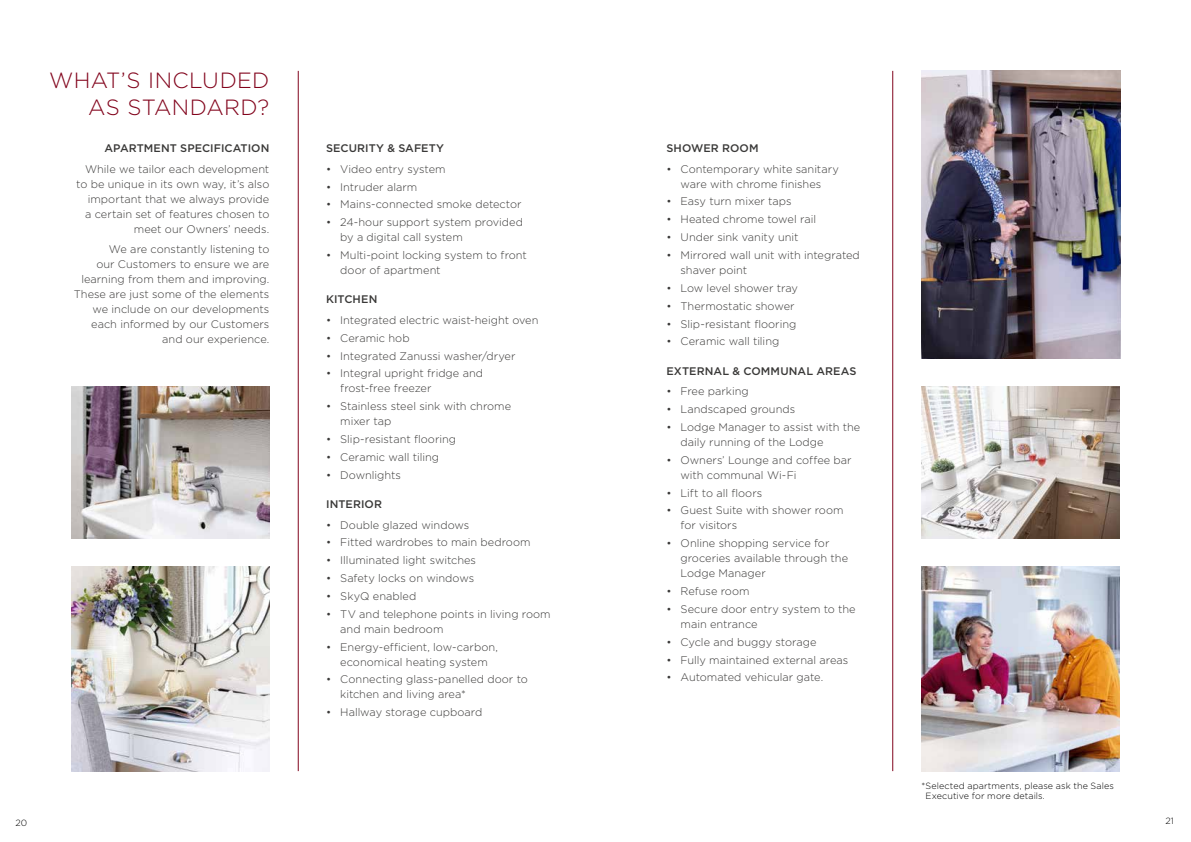
<style>
.page{position:relative;width:1191px;height:842px;background:#fff}
.page>*{position:absolute;margin:0;border:0;box-sizing:border-box;transform-origin:0 0}
.t1{font:300 22px/26.4px "Gotham";letter-spacing:.015em;color:#82041c;text-align:right}
.t2{font:300 11px/15px "Gotham";color:#3a3938}
.t3{font:500 11px "Gotham";letter-spacing:.005em;color:#3a3938}
.t4{font:300 9px/10.8px "Gotham";letter-spacing:.01em;color:#000}
</style>
<div class="page">
<hr style="left:298px;top:71px;width:1px;height:700px;background:#82041c">
<img style="left:72px;top:387px;width:197px;height:152px">
<img style="left:72px;top:567px;width:197px;height:204px">
<hr style="left:892px;top:71px;width:1px;height:700px;background:#82041c">
<img style="left:921px;top:387px;width:198px;height:152px">
<img style="left:921px;top:71px;width:199px;height:287px">
<img style="left:921px;top:567px;width:198px;height:204px">
<h1 class="t1" style="left:49px;top:67px;width:222px">WHAT’S INCLUDED<br>AS STANDARD?</h1>
<p class="t3" style="left:105px;top:141px;width:166px">APARTMENT SPECIFICATION</p>
<p class="t2" style="left:76px;top:161px;width:195px;text-align:right">While we tailor each development to be unique in its own way, it’s also important that we always provide<br>a certain set of features chosen to meet our Owners’ needs.</p>
<p class="t2" style="left:74px;top:242px;width:197px;text-align:right">We are constantly listening to<br>our Customers to ensure we are learning from them and improving.<br>These are just some of the elements we include on our developments each informed by our Customers and our experience.</p>
<p class="t3" style="left:326px;top:141px;width:119px">SECURITY &amp; SAFETY</p>
<p class="t2" style="left:326px;top:161px;width:121px">• Video entry system</p>
<p class="t2" style="left:326px;top:179px;width:93px">• Intruder alarm</p>
<p class="t2" style="left:326px;top:197px;width:197px">• Mains-connected smoke detector</p>
<p class="t2" style="left:340px;top:214px;width:184px;text-indent:-14px">• 24-hour support system provided by a digital call system</p>
<p class="t2" style="left:340px;top:247px;width:188px;text-indent:-14px">• Multi-point locking system to front door of apartment</p>
<p class="t3" style="left:326px;top:292px;width:53px">KITCHEN</p>
<p class="t2" style="left:326px;top:312px;width:214px">• Integrated electric waist-height oven</p>
<p class="t2" style="left:326px;top:330px;width:85px">• Ceramic hob</p>
<p class="t2" style="left:326px;top:348px;width:191px">• Integrated Zanussi washer/dryer</p>
<p class="t2" style="left:340px;top:366px;width:144px;text-indent:-14px">• Integral upright fridge and frost-free freezer</p>
<p class="t2" style="left:340px;top:398px;width:172px;text-indent:-14px">• Stainless steel sink with chrome mixer tap</p>
<p class="t2" style="left:326px;top:431px;width:131px">• Slip-resistant flooring</p>
<p class="t2" style="left:326px;top:449px;width:114px">• Ceramic wall tiling</p>
<p class="t2" style="left:326px;top:467px;width:76px">• Downlights</p>
<p class="t3" style="left:326px;top:497px;width:57px">INTERIOR</p>
<p class="t2" style="left:326px;top:517px;width:145px">• Double glazed windows</p>
<p class="t2" style="left:326px;top:535px;width:206px">• Fitted wardrobes to main bedroom</p>
<p class="t2" style="left:326px;top:552px;width:151px">• Illuminated light switches</p>
<p class="t2" style="left:326px;top:570px;width:150px">• Safety locks on windows</p>
<p class="t2" style="left:326px;top:588px;width:92px">• SkyQ enabled</p>
<p class="t2" style="left:340px;top:606px;width:212px;text-indent:-14px">• TV and telephone points in living room and main bedroom</p>
<p class="t2" style="left:326px;top:639px;width:173px;text-align:center">• Energy-efficient, low-carbon, economical heating system</p>
<p class="t2" style="left:340px;top:672px;width:189px;text-indent:-14px">• Connecting glass-panelled door to kitchen and living area*</p>
<p class="t2" style="left:326px;top:704px;width:158px">• Hallway storage cupboard</p>
<p class="t3" style="left:666px;top:141px;width:94px">SHOWER ROOM</p>
<p class="t2" style="left:666px;top:161px;width:174px;text-align:center">• Contemporary white sanitary ware with chrome finishes</p>
<p class="t2" style="left:666px;top:194px;width:127px">• Easy turn mixer taps</p>
<p class="t2" style="left:666px;top:212px;width:151px">• Heated chrome towel rail</p>
<p class="t2" style="left:666px;top:229px;width:134px">• Under sink vanity unit</p>
<p class="t2" style="left:680px;top:247px;width:181px;text-indent:-14px">• Mirrored wall unit with integrated shaver point</p>
<p class="t2" style="left:666px;top:280px;width:133px">• Low level shower tray</p>
<p class="t2" style="left:666px;top:298px;width:130px">• Thermostatic shower</p>
<p class="t2" style="left:666px;top:316px;width:131px">• Slip-resistant flooring</p>
<p class="t2" style="left:666px;top:334px;width:114px">• Ceramic wall tiling</p>
<p class="t3" style="left:666px;top:363px;width:192px">EXTERNAL &amp; COMMUNAL AREAS</p>
<p class="t2" style="left:666px;top:383px;width:84px">• Free parking</p>
<p class="t2" style="left:666px;top:401px;width:130px">• Landscaped grounds</p>
<p class="t2" style="left:680px;top:419px;width:181px;text-indent:-14px">• Lodge Manager to assist with the daily running of the Lodge</p>
<p class="t2" style="left:680px;top:452px;width:173px;text-indent:-14px">• Owners’ Lounge and coffee bar with communal Wi-Fi</p>
<p class="t2" style="left:666px;top:485px;width:97px">• Lift to all floors</p>
<p class="t2" style="left:680px;top:503px;width:164px;text-indent:-14px">• Guest Suite with shower room for visitors</p>
<p class="t2" style="left:680px;top:535px;width:169px;text-indent:-14px">• Online shopping service for groceries available through the<br>Lodge Manager</p>
<p class="t2" style="left:666px;top:583px;width:85px">• Refuse room</p>
<p class="t2" style="left:680px;top:601px;width:177px;text-indent:-14px">• Secure door entry system to the main entrance</p>
<p class="t2" style="left:666px;top:634px;width:152px">• Cycle and buggy storage</p>
<p class="t2" style="left:666px;top:652px;width:183px">• Fully maintained external areas</p>
<p class="t2" style="left:666px;top:670px;width:158px">• Automated vehicular gate.</p>
<p class="t4" style="left:925px;top:780px;width:190px;text-indent:-4px">*Selected apartments, please ask the Sales<br>Executive for more details.</p>
<p class="t4" style="left:15px;top:817px;width:13px">20</p>
<p class="t4" style="left:1165px;top:815px;width:10px">21</p>
</div>
